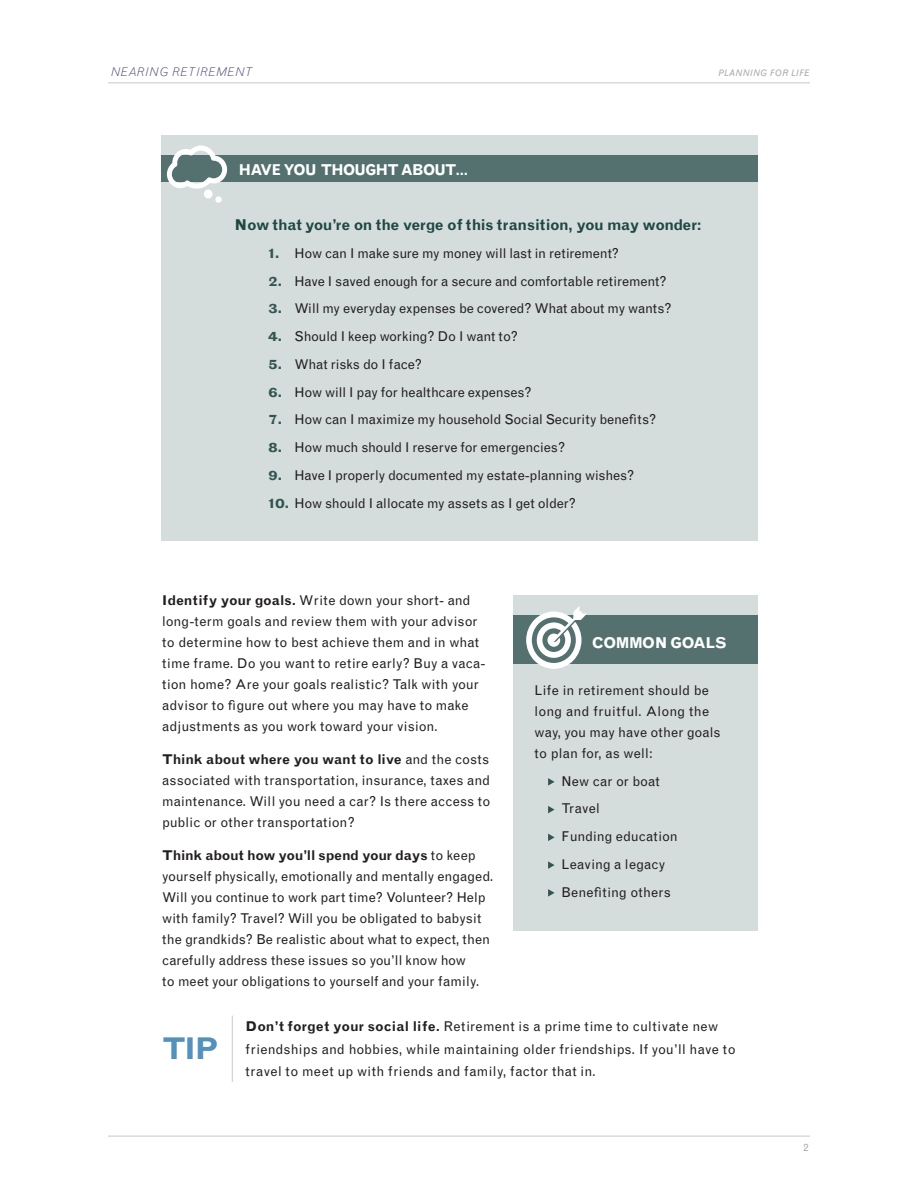
<style>
.page{position:relative;width:918px;height:1188px;background:#fff}
.page>*{position:absolute;margin:0;border:0;box-sizing:border-box;transform-origin:0 0}
.Body_Copy_9_14_-_426{font:700 30px "Grotesque MTRJ Corrected";color:#5292bd}
.Body_Copy{font:700 15px "Grotesque MTRJ Corrected";letter-spacing:-.01em;color:#1f4845}
.t1{font:700 15px "Grotesque MTRJ Corrected";letter-spacing:-.05em;color:#fff;scale:.95 1}
.t2{font:700 15px "Grotesque MTRJ Corrected";letter-spacing:-.03em;color:#fff}
.Body_Copy-2{font:13.5px/21px "Grotesque MTRJ Corrected";color:#231f20}
.Body_Copy_9_14_-_426-2{font:13.5px/22.5px "Grotesque MTRJ Corrected";letter-spacing:.02em;color:#231f20}
.t3{font:italic 300 12px "Grotesque MTRJ Corrected";color:#464475;scale:1.05 1}
.t4{font:10.5px "Grotesque MTRJ Corrected";color:#a8a9ad}
.t5{font:italic 9px "Grotesque MTRJ Corrected";letter-spacing:.04em;color:#a8a9ad}
.s1{font-weight:700;font-stretch:expanded;color:#325552}
.s2{font-weight:700}
</style>
<div class="page">
<hr style="left:108px;top:82px;width:702px;height:1px;background:#c7c8ca">
<hr style="left:108px;top:1136px;width:702px;height:1px;background:#c7c8ca">
<div style="left:161px;top:136px;width:596px;height:405px;background:#d4dcdc"></div>
<div style="left:161px;top:155px;width:596px;height:27px;background:#54716f"></div>
<svg style="left:167px;top:146px;width:60px;height:43px"></svg>
<div style="left:204px;top:190px;width:9px;height:8px;background:#fff;border-radius:50%"></div>
<div style="left:215px;top:196px;width:7px;height:7px;background:#fff;border-radius:50%"></div>
<hr style="left:232px;top:1016px;width:1px;height:66px;background:#c7c8ca">
<div style="left:513px;top:595px;width:244px;height:335px;background:#d4dcdc"></div>
<div style="left:513px;top:616px;width:244px;height:48px;background:#54716f"></div>
<svg style="left:548px;top:778px;width:7px;height:8px"></svg>
<svg style="left:548px;top:806px;width:7px;height:7px"></svg>
<svg style="left:548px;top:834px;width:7px;height:7px"></svg>
<svg style="left:548px;top:861px;width:7px;height:8px"></svg>
<svg style="left:548px;top:889px;width:7px;height:8px"></svg>
<svg style="left:526px;top:606px;width:60px;height:63px"></svg>
<p class="t3" style="left:111px;top:64px;width:136px">NEARING RETIREMENT</p>
<p class="t5" style="left:718px;top:68px;width:93px">PLANNING FOR LIFE</p>
<p class="t1" style="left:239px;top:161px;width:243px">HAVE YOU THOUGHT ABOUT…</p>
<p class="Body_Copy" style="left:234px;top:216px;width:469px">Now that you’re on the verge of this transition, you may wonder:</p>
<p class="Body_Copy-2" style="left:268px;top:243px;width:352px"><span class="s1">1.</span> How can I make sure my money will last in retirement?</p>
<p class="Body_Copy-2" style="left:268px;top:271px;width:400px"><span class="s1">2.</span> Have I saved enough for a secure and comfortable retirement?</p>
<p class="Body_Copy-2" style="left:268px;top:298px;width:405px"><span class="s1">3.</span> Will my everyday expenses be covered? What about my wants?</p>
<p class="Body_Copy-2" style="left:268px;top:326px;width:251px"><span class="s1">4.</span> Should I keep working? Do I want to?</p>
<p class="Body_Copy-2" style="left:268px;top:354px;width:155px"><span class="s1">5.</span> What risks do I face?</p>
<p class="Body_Copy-2" style="left:268px;top:382px;width:265px"><span class="s1">6.</span> How will I pay for healthcare expenses?</p>
<p class="Body_Copy-2" style="left:268px;top:409px;width:390px"><span class="s1">7.</span> How can I maximize my household Social Security benefits?</p>
<p class="Body_Copy-2" style="left:268px;top:437px;width:298px"><span class="s1">8.</span> How much should I reserve for emergencies?</p>
<p class="Body_Copy-2" style="left:268px;top:465px;width:368px"><span class="s1">9.</span> Have I properly documented my estate-planning wishes?</p>
<p class="Body_Copy-2" style="left:268px;top:493px;width:309px"><span class="s1">10.</span> How should I allocate my assets as I get older?</p>
<p class="Body_Copy-2" style="left:162px;top:590px;width:325px"><span class="s2">Identify your goals.</span> Write down your short- and long-term goals and review them with your advisor to determine how to best achieve them and in what time frame. Do you want to retire early? Buy a vaca&shy;tion home? Are your goals realistic? Talk with your advisor to figure out where you may have to make adjustments as you work toward your vision.</p>
<p class="Body_Copy-2" style="left:162px;top:749px;width:330px;text-align:justify"><span class="s2">Think about where you want to live</span> and the costs associated with transportation, insurance, taxes and maintenance. Will you need a car? Is there access to public or other transportation?</p>
<p class="Body_Copy-2" style="left:162px;top:845px;width:333px"><span class="s2">Think about how you’ll spend your days</span> to keep yourself physically, emotionally and mentally engaged.<br>Will you continue to work part time? Volunteer? Help with family? Travel? Will you be obligated to babysit the grandkids? Be realistic about what to expect, then carefully address these issues so you’ll know how<br>to meet your obligations to yourself and your family.</p>
<p class="t2" style="left:592px;top:634px;width:137px">COMMON GOALS</p>
<p class="Body_Copy-2" style="left:535px;top:680px;width:188px">Life in retirement should be long and fruitful. Along the way, you may have other goals to plan for, as well:</p>
<p class="Body_Copy-2" style="left:562px;top:770px;width:100px">New car or boat</p>
<p class="Body_Copy-2" style="left:562px;top:798px;width:40px">Travel</p>
<p class="Body_Copy-2" style="left:562px;top:826px;width:118px">Funding education</p>
<p class="Body_Copy-2" style="left:562px;top:854px;width:105px">Leaving a legacy</p>
<p class="Body_Copy-2" style="left:562px;top:881px;width:111px">Benefiting others</p>
<p class="Body_Copy_9_14_-_426" style="left:162px;top:1031px;width:58px">TIP</p>
<p class="Body_Copy_9_14_-_426-2" style="left:246px;top:1015px;width:492px"><span class="s2">Don’t forget your social life.</span> Retirement is a prime time to cultivate new friendships and hobbies, while maintaining older friendships. If you’ll have to travel to meet up with friends and family, factor that in.</p>
<p class="t4" style="left:803px;top:1142px;width:7px">2</p>
</div>
